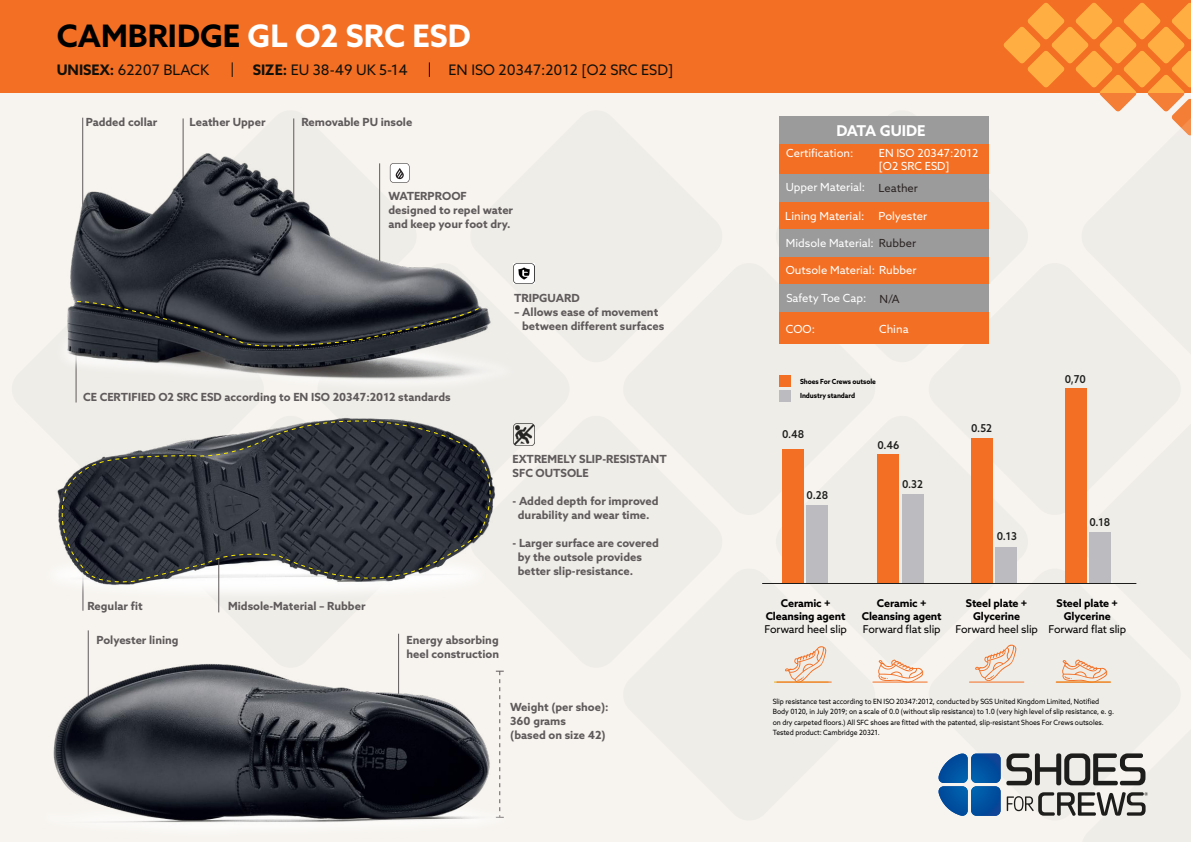
<style>
.page{position:relative;width:1191px;height:842px;background:#f7f4ef}
.page>*{position:absolute;margin:0;border:0;box-sizing:border-box;transform-origin:0 0}
.t1{font:700 31px "Azo Sans";color:#fff}
.t2{font:700 14.9px "Azo Sans";color:#fff}
.t3{font:14.5px "Azo Sans";color:#11100b}
.t4{font:700 11.2px/14px "Azo Sans";color:#5f5a5b}
.t5{font:11.2px/13.4px "Azo Sans";color:#fff}
.t6{font:11.2px "Azo Sans";color:#2b2523}
.t7{font:500 10.9px "Azo Sans";color:#1d1e1c;scale:.95 1}
.t8{font:700 10.7px/12.9px "Azo Sans";letter-spacing:-.01em;color:#010000;text-align:center}
.t9{font:10.7px "Azo Sans";letter-spacing:-.01em;color:#010000}
.t10{font:7.2px/10.5px "Azo Sans";letter-spacing:-.01em;color:#010000;scale:.95 1}
.t11{font:700 7px/14.4px "Azo Sans";letter-spacing:-.01em;color:#010000;scale:.95 1}
.s1{color:#000}
.s2{font-weight:700}
.s3{color:#2b2523}
</style>
<div class="page">
<svg style="left:803px;top:438px;width:190px;height:145px"></svg>
<svg style="left:926px;top:566px;width:130px;height:247px"></svg>
<svg style="left:774px;top:566px;width:103px;height:117px"></svg>
<div style="left:0;top:0;width:1191px;height:93px;background:#f36f23"></div>
<svg style="left:1003px;top:3px;width:188px;height:133px"></svg>
<svg style="left:232px;top:62px;width:1px;height:15px"></svg>
<svg style="left:429px;top:62px;width:1px;height:15px"></svg>
<hr style="left:82px;top:118px;width:1px;height:111px;background:#5f5a5b">
<hr style="left:183px;top:118px;width:1px;height:102px;background:#5f5a5b">
<hr style="left:293px;top:118px;width:1px;height:102px;background:#5f5a5b">
<hr style="left:82px;top:556px;width:1px;height:55px;background:#5f5a5b">
<img style="left:523px;top:263px;width:11px;height:21px">
<img style="left:67px;top:141px;width:456px;height:262px">
<svg style="left:76px;top:298px;width:404px;height:56px;background:#30343a"></svg>
<svg style="left:390px;top:163px;width:19px;height:20px"></svg>
<hr style="left:398px;top:634px;width:1px;height:112px;background:#5f5a5b">
<hr style="left:88px;top:630px;width:1px;height:112px;background:#5f5a5b">
<img style="left:53px;top:656px;width:451px;height:171px">
<hr style="left:218px;top:558px;width:1px;height:54px;background:#5f5a5b">
<svg style="left:57px;top:418px;width:439px;height:169px"></svg>
<img style="left:513px;top:424px;width:21px;height:21px">
<img style="left:971px;top:753px;width:29px;height:30px">
<img style="left:971px;top:786px;width:29px;height:30px">
<img style="left:938px;top:753px;width:29px;height:30px">
<img style="left:938px;top:786px;width:29px;height:30px">
<svg style="left:1006px;top:719px;width:142px;height:97px"></svg>
<div style="left:779px;top:116px;width:209px;height:228px;background:#f36f23"></div>
<div style="left:779px;top:116px;width:209px;height:28px;background:#9c9b9c"></div>
<div style="left:779px;top:174px;width:209px;height:27px;background:#9c9b9c"></div>
<div style="left:779px;top:229px;width:209px;height:28px;background:#9c9b9c"></div>
<div style="left:779px;top:284px;width:209px;height:28px;background:#9c9b9c"></div>
<svg style="left:1062px;top:414px;width:75px;height:269px"></svg>
<hr style="left:1056px;top:682px;width:54px;height:1px;background:#e6ad11">
<svg style="left:785px;top:646px;width:41px;height:35px"></svg>
<hr style="left:774px;top:682px;width:54px;height:1px;background:#e6ad11">
<svg style="left:975px;top:644px;width:41px;height:37px"></svg>
<hr style="left:1056px;top:681px;width:54px;height:1px;background:#f36f23">
<hr style="left:969px;top:681px;width:55px;height:1px;background:#f36f23">
<hr style="left:872px;top:681px;width:55px;height:1px;background:#f36f23">
<svg style="left:877px;top:659px;width:47px;height:24px"></svg>
<hr style="left:777px;top:681px;width:54px;height:1px;background:#f36f23">
<div style="left:1064px;top:388px;width:22px;height:195px;background:#f36f23"></div>
<div style="left:1089px;top:532px;width:21px;height:51px;background:#bcbbc0"></div>
<div style="left:971px;top:438px;width:21px;height:145px;background:#f36f23"></div>
<div style="left:995px;top:547px;width:22px;height:36px;background:#bcbbc0"></div>
<div style="left:877px;top:454px;width:22px;height:129px;background:#f36f23"></div>
<div style="left:901px;top:494px;width:22px;height:89px;background:#bcbbc0"></div>
<div style="left:782px;top:449px;width:21px;height:134px;background:#f36f23"></div>
<div style="left:806px;top:505px;width:22px;height:78px;background:#bcbbc0"></div>
<hr style="left:762px;top:583px;width:374px;height:1px;background:#1d1e1c">
<div style="left:779px;top:375px;width:11px;height:11px;background:#f36f23"></div>
<div style="left:779px;top:390px;width:11px;height:11px;background:#bcbbc0"></div>
<h1 class="t1" style="left:57px;top:15px;width:415px"><span class="s1">CAMBRIDGE</span> GL O2 SRC ESD</h1>
<p class="t3" style="left:57px;top:60px;width:154px"><span class="s2">UNISEX:</span> 62207 BLACK</p>
<p class="t3" style="left:253px;top:60px;width:157px"><span class="s2">SIZE:</span> EU 38-49 UK 5-14</p>
<p class="t3" style="left:448px;top:60px;width:226px">EN ISO 20347:2012 [O2 SRC ESD]</p>
<p class="t4" style="left:86px;top:115px;width:73px">Padded collar</p>
<p class="t4" style="left:190px;top:115px;width:77px">Leather Upper</p>
<p class="t4" style="left:301px;top:115px;width:112px">Removable PU insole</p>
<p class="t4" style="left:388px;top:189px;width:126px">WATERPROOF designed to repel water and keep your foot dry.</p>
<p class="t4" style="left:514px;top:290px;width:67px">TRIPGUARD</p>
<p class="t4" style="left:522px;top:304px;width:144px;text-indent:-8px">– Allows ease of movement between different surfaces</p>
<p class="t4" style="left:83px;top:389px;width:369px">CE CERTIFIED O2 SRC ESD according to EN ISO 20347:2012 standards</p>
<p class="t4" style="left:88px;top:598px;width:56px">Regular fit</p>
<p class="t4" style="left:96px;top:633px;width:84px">Polyester lining</p>
<p class="t4" style="left:228px;top:599px;width:139px">Midsole-Material – Rubber</p>
<p class="t4" style="left:512px;top:452px;width:156px">EXTREMELY SLIP-RESISTANT<br>SFC OUTSOLE</p>
<p class="t4" style="left:512px;top:494px;width:148px;text-align:center">- Added depth for improved durability and wear time.</p>
<p class="t4" style="left:518px;top:536px;width:142px;text-indent:-5px">- Larger surface are covered by the outsole provides better slip-resistance.</p>
<p class="t4" style="left:406px;top:632px;width:94px">Energy absorbing heel construction</p>
<p class="t4" style="left:510px;top:700px;width:100px">Weight (per shoe):<br>360 grams<br>(based on size 42)</p>
<h2 class="t2" style="left:836px;top:121px;width:91px">DATA GUIDE</h2>
<p class="t5" style="left:786px;top:146px;width:69px">Certification:</p>
<p class="t5" style="left:879px;top:146px;width:101px">EN ISO 20347:2012 [O2 SRC ESD]</p>
<p class="t5" style="left:878px;top:209px;width:50px">Polyester</p>
<p class="t5" style="left:785px;top:180px;width:81px">Upper Material:</p>
<p class="t5" style="left:785px;top:209px;width:81px">Lining Material:</p>
<p class="t6" style="left:878px;top:181px;width:41px">Leather</p>
<p class="t5" style="left:786px;top:236px;width:132px">Midsole Material: <span class="s3">Rubber</span></p>
<p class="t5" style="left:786px;top:264px;width:132px">Outsole Material: Rubber</p>
<p class="t5" style="left:786px;top:291px;width:81px">Safety Toe Cap:</p>
<p class="t5" style="left:786px;top:322px;width:31px">COO:</p>
<p class="t6" style="left:879px;top:292px;width:22px">N/A</p>
<p class="t5" style="left:879px;top:322px;width:31px">China</p>
<p class="t11" style="left:800px;top:374px;width:81px">Shoes For Crews outsole<br>Industry standard</p>
<p class="t7" style="left:782px;top:427px;width:25px">0.48</p>
<p class="t7" style="left:806px;top:488px;width:24px">0.28</p>
<p class="t7" style="left:877px;top:438px;width:25px">0.46</p>
<p class="t7" style="left:902px;top:477px;width:23px">0.32</p>
<p class="t7" style="left:971px;top:420px;width:23px">0.52</p>
<p class="t7" style="left:996px;top:529px;width:23px">0.13</p>
<p class="t7" style="left:1064px;top:371px;width:24px">0,70</p>
<p class="t7" style="left:1089px;top:515px;width:24px">0.18</p>
<p class="t8" style="left:766px;top:596px;width:81px">Ceramic +<br>Cleansing agent</p>
<p class="t9" style="left:764px;top:622px;width:84px">Forward heel slip</p>
<p class="t8" style="left:862px;top:596px;width:81px">Ceramic +<br>Cleansing agent</p>
<p class="t9" style="left:863px;top:622px;width:79px">Forward flat slip</p>
<p class="t8" style="left:966px;top:596px;width:63px">Steel plate +<br>Glycerine</p>
<p class="t9" style="left:955px;top:622px;width:84px">Forward heel slip</p>
<p class="t8" style="left:1056px;top:596px;width:63px">Steel plate +<br>Glycerine</p>
<p class="t9" style="left:1048px;top:622px;width:79px">Forward flat slip</p>
<p class="t10" style="left:773px;top:696px;width:361px">Slip resistance test according to EN ISO 20347:2012, conducted by SGS United Kingdom Limited, Notified Body 0120, in July 2019; on a scale of 0.0 (without slip resistance) to 1.0 (very high level of slip resistance, e. g. on dry carpeted floors.) All SFC shoes are fitted with the patented, slip-resistant Shoes For Crews outsoles.<br>Tested product: Cambridge 20321.</p>
</div>
